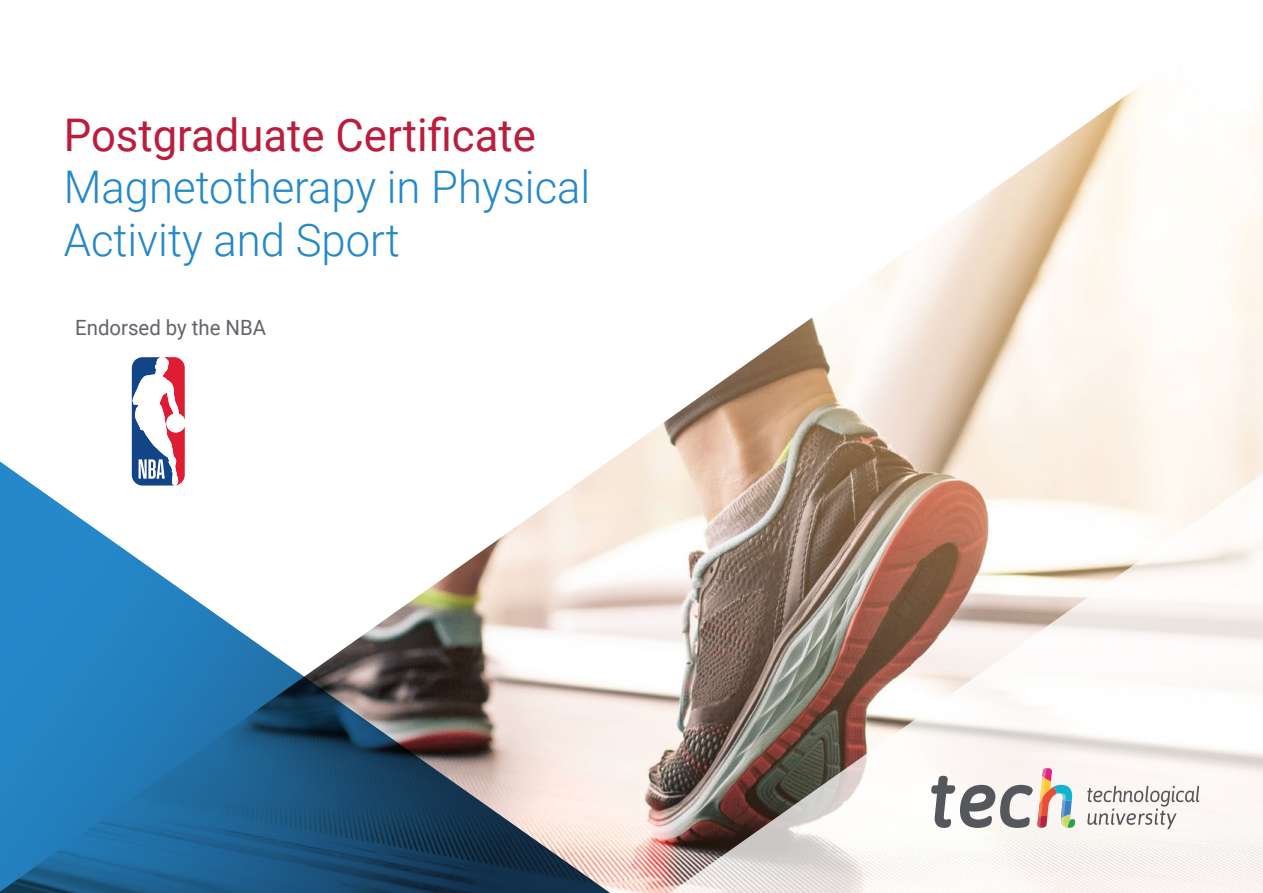
<style>
.page{position:relative;width:1263px;height:893px;background:#fff}
.page>*{position:absolute;margin:0;border:0;box-sizing:border-box;transform-origin:0 0}
.t1{font:300 45px/52.5px "Roboto";color:#2488c9}
.t2{font:45px "Roboto";color:#ba1e3c}
.t3{font:21px "Roboto";color:#61646a}
</style>
<div class="page">
<img style="left:131px;top:84px;width:1132px;height:374px">
<img style="left:640px;top:458px;width:623px;height:435px">
<svg style="left:0;top:446px;width:640px;height:447px"></svg>
<svg style="left:132px;top:357px;width:53px;height:129px"></svg>
<svg style="left:931px;top:768px;width:144px;height:60px"></svg>
<svg style="left:1087px;top:786px;width:112px;height:43px"></svg>
<p class="t2" style="left:64px;top:103px;width:474px">Postgraduate Certificate</p>
<p class="t1" style="left:64px;top:159px;width:528px">Magnetotherapy in Physical<br>Activity and Sport</p>
<p class="t3" style="left:75px;top:313px;width:192px">Endorsed by the NBA</p>
</div>
